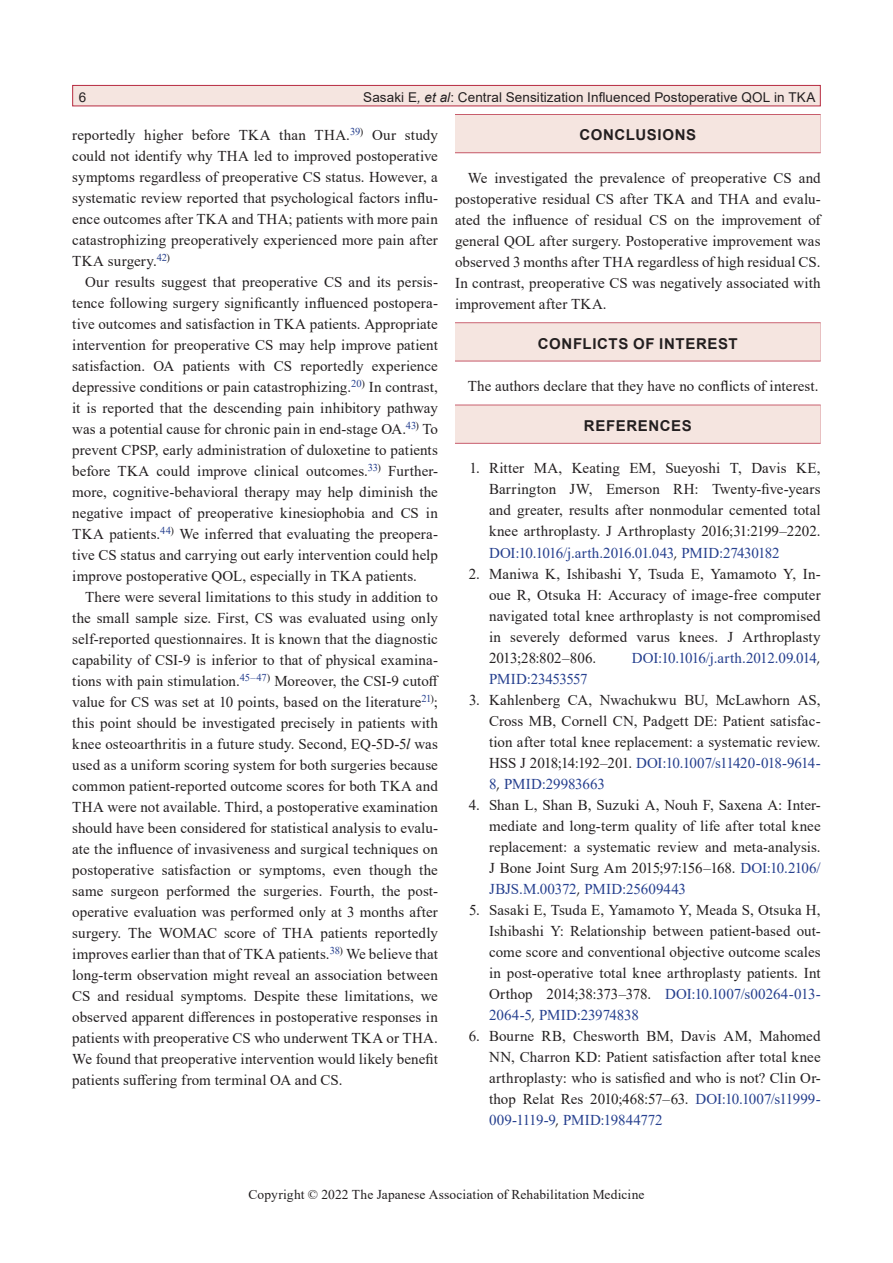
<style>
.page{position:relative;width:893px;height:1263px;background:#fff}
.page>*{position:absolute;margin:0;border:0;box-sizing:border-box;transform-origin:0 0}
.t1{font:15px/21px "Times New Roman";color:#231f20;text-align:justify}
.t2{font:15px "Times New Roman";letter-spacing:-.025em;color:#253f8e}
.t3{font:700 15px "Arial";letter-spacing:.04em;color:#231f20}
.t4{font:13.5px "Arial";letter-spacing:.01em;color:#231f20}
.t5{font:13.5px "Times New Roman";letter-spacing:.005em;color:#231f20}
.s1{font-style:italic}
.s2{color:#253f8e}
.s3{font-family:"Optima LT Std"}
.s4{font-family:"Optima LT Std";color:#231f20}
</style>
<div class="page">
<svg style="left:455px;top:114px;width:366px;height:39px"></svg>
<div style="left:455px;top:115px;width:366px;height:37px;background:#f5e5e0"></div>
<div style="left:455px;top:322px;width:366px;height:39px;background:#d58490"></div>
<div style="left:455px;top:323px;width:366px;height:38px;background:#f5e5e0"></div>
<div style="left:455px;top:405px;width:366px;height:39px;background:#d07684"></div>
<div style="left:455px;top:405px;width:366px;height:38px;background:#f5e5e0"></div>
<div style="left:72px;top:85px;width:749px;height:21px;background:#f5e5e0;border:1px solid #b72b40"></div>
<p class="t4" style="left:79px;top:87px;width:9px">6</p>
<p class="t4" style="left:363px;top:88px;width:454px">Sasaki E<span class="s1">, et al</span>: Central Sensitization Influenced Postoperative QOL in TKA</p>
<p class="t1" style="left:72px;top:124px;width:367px">reportedly higher before TKA than THA.<sup>39</sup><sup>)</sup> Our study could not identify why THA led to improved postoperative symptoms regardless of preoperative CS status. However, a systematic review reported that psychological factors influ&shy;ence outcomes after TKA and THA; patients with more pain catastrophizing preoperatively experienced more pain after TKA surgery.<sup>42</sup><sup>)</sup></p>
<p class="t1" style="left:72px;top:271px;width:367px;text-indent:13px">Our results suggest that preoperative CS and its persis&shy;tence following surgery significantly influenced postopera&shy;tive outcomes and satisfaction in TKA patients. Appropriate intervention for preoperative CS may help improve patient satisfaction. OA patients with CS reportedly experience depressive conditions or pain catastrophizing.<sup>20</sup><sup>)</sup> In contrast, it is reported that the descending pain inhibitory pathway was a potential cause for chronic pain in end-stage OA.<sup>43</sup><sup>)</sup> To prevent CPSP, early administration of duloxetine to patients before TKA could improve clinical outcomes.<sup>33</sup><sup>)</sup> Further&shy;more, cognitive-behavioral therapy may help diminish the negative impact of preoperative kinesiophobia and CS in TKA patients.<sup>44</sup><sup>)</sup> We inferred that evaluating the preopera&shy;tive CS status and carrying out early intervention could help improve postoperative QOL, especially in TKA patients.</p>
<p class="t1" style="left:72px;top:586px;width:368px;text-indent:13px">There were several limitations to this study in addition to the small sample size. First, CS was evaluated using only self-reported questionnaires. It is known that the diagnostic capability of CSI-9 is inferior to that of physical examina&shy;tions with pain stimulation.<sup>45–47</sup><sup>)</sup> Moreover, the CSI-9 cutoff value for CS was set at 10 points, based on the literature<sup>21</sup><sup>)</sup>; this point should be investigated precisely in patients with knee osteoarthritis in a future study. Second, EQ-5D-5<span class="s1">l</span> was used as a uniform scoring system for both surgeries because common patient-reported outcome scores for both TKA and THA were not available. Third, a postoperative examination should have been considered for statistical analysis to evalu&shy;ate the influence of invasiveness and surgical techniques on postoperative satisfaction or symptoms, even though the same surgeon performed the surgeries. Fourth, the post&shy;operative evaluation was performed only at 3 months after surgery. The WOMAC score of THA patients reportedly improves earlier than that of TKA patients.<sup>38</sup><sup>)</sup> We believe that long-term observation might reveal an association between CS and residual symptoms. Despite these limitations, we observed apparent differences in postoperative responses in patients with preoperative CS who underwent TKA or THA.<br>We found that preoperative intervention would likely benefit patients suffering from terminal OA and CS.</p>
<p class="t3" style="left:579px;top:125px;width:118px">CONCLUSIONS</p>
<p class="t1" style="left:455px;top:167px;width:367px;text-indent:13px">We investigated the prevalence of preoperative CS and postoperative residual CS after TKA and THA and evalu&shy;ated the influence of residual CS on the improvement of general QOL after surgery. Postoperative improvement was observed 3 months after THA regardless of high residual CS.<br>In contrast, preoperative CS was negatively associated with improvement after TKA.</p>
<p class="t3" style="left:538px;top:333px;width:201px">CONFLICTS OF INTEREST</p>
<p class="t1" style="left:468px;top:375px;width:352px">The authors declare that they have no conflicts of interest.</p>
<p class="t3" style="left:584px;top:415px;width:109px">REFERENCES</p>
<p class="t1" style="left:489px;top:457px;width:333px;text-indent:-20px">1. Ritter MA, Keating EM, Sueyoshi T, Davis KE, Barrington JW, Emerson RH: Twenty-five-years and greater, results after nonmodular cemented total knee arthroplasty. J Arthroplasty 2016;31:2199–2202.<br><span class="s2">DOI:10.1016/j.arth.2016.01.043</span><span class="s3">,</span> <span class="s2">PMID:27430182</span></p>
<p class="t1" style="left:489px;top:562px;width:333px;text-indent:-20px">2. Maniwa K, Ishibashi Y, Tsuda E, Yamamoto Y, In&shy;oue R, Otsuka H: Accuracy of image-free computer navigated total knee arthroplasty is not compromised in severely deformed varus knees. J Arthroplasty 2013;28:802–806.</p>
<p class="t2" style="left:632px;top:647px;width:190px">DOI:10.1016/j.arth.2012.09.014<span class="s4">,</span></p>
<p class="t2" style="left:489px;top:668px;width:100px">PMID:23453557</p>
<p class="t1" style="left:489px;top:688px;width:333px;text-indent:-20px">3. Kahlenberg CA, Nwachukwu BU, McLawhorn AS, Cross MB, Cornell CN, Padgett DE: Patient satisfac&shy;tion after total knee replacement: a systematic review.<br>HSS J 2018;14:192–201. <span class="s2">DOI:10.1007/s11420-018-9614- 8</span><span class="s3">,</span> <span class="s2">PMID:29983663</span></p>
<p class="t1" style="left:489px;top:793px;width:333px;text-indent:-20px">4. Shan L, Shan B, Suzuki A, Nouh F, Saxena A: Inter&shy;mediate and long-term quality of life after total knee replacement: a systematic review and meta-analysis.<br>J Bone Joint Surg Am 2015;97:156–168. <span class="s2">DOI:10.2106/ JBJS.M.00372</span><span class="s3">,</span> <span class="s2">PMID:25609443</span></p>
<p class="t1" style="left:489px;top:898px;width:333px;text-indent:-20px">5. Sasaki E, Tsuda E, Yamamoto Y, Meada S, Otsuka H, Ishibashi Y: Relationship between patient-based out&shy;come score and conventional objective outcome scales in post-operative total knee arthroplasty patients. Int Orthop 2014;38:373–378. <span class="s2">DOI:10.1007/s00264-013- 2064-5</span><span class="s3">,</span> <span class="s2">PMID:23974838</span></p>
<p class="t1" style="left:489px;top:1024px;width:333px;text-indent:-20px">6. Bourne RB, Chesworth BM, Davis AM, Mahomed NN, Charron KD: Patient satisfaction after total knee arthroplasty: who is satisfied and who is not? Clin Or&shy;thop Relat Res 2010;468:57–63. <span class="s2">DOI:10.1007/s11999- 009-1119-9</span><span class="s3">,</span> <span class="s2">PMID:19844772</span></p>
<p class="t5" style="left:248px;top:1185px;width:397px">Copyright © 2022 The Japanese Association of Rehabilitation Medicine</p>
</div>
